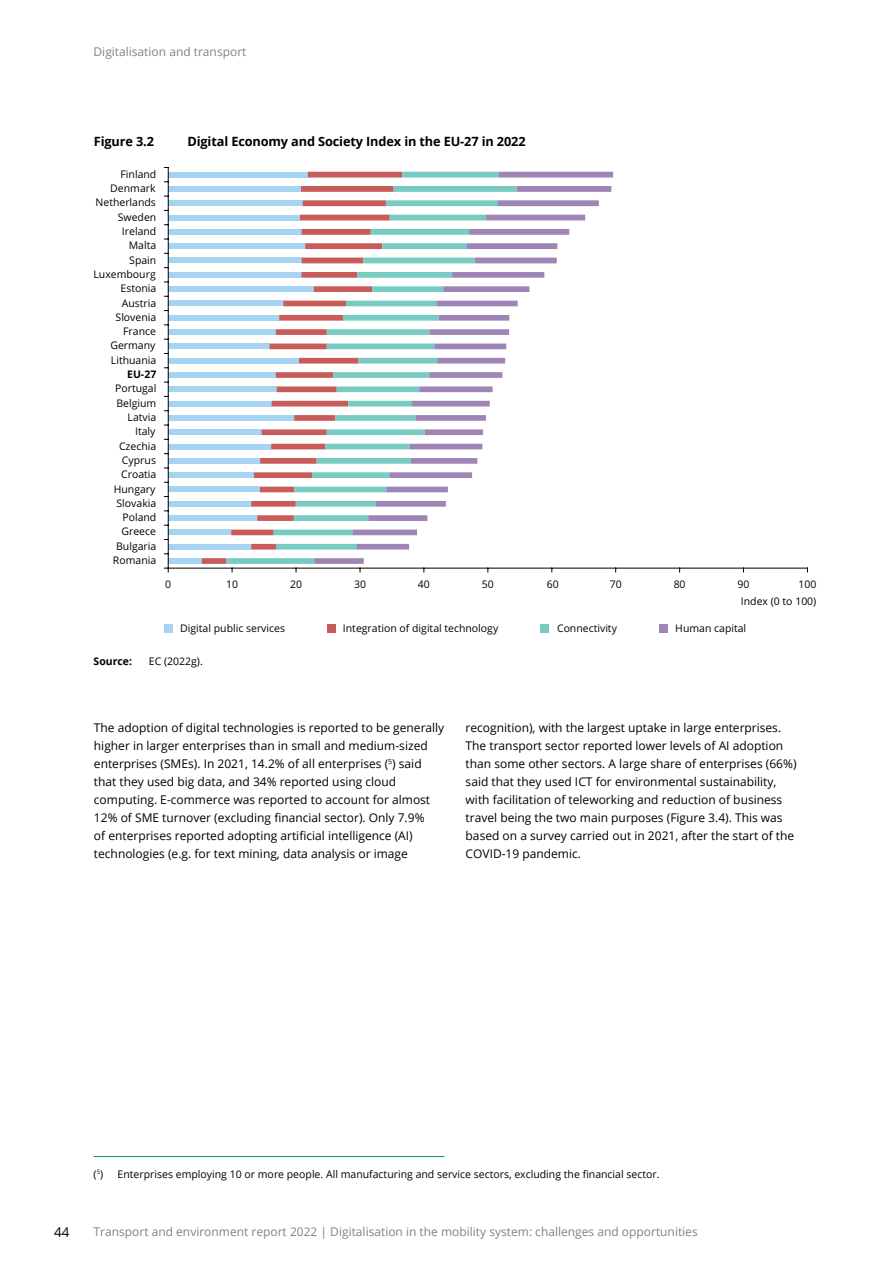
<style>
.page{position:relative;width:893px;height:1263px;background:#fff}
.page>*{position:absolute;margin:0;border:0;box-sizing:border-box;transform-origin:0 0}
.t1{font:13.5px "Open Sans";color:#000}
.t2{font:700 12.75px "Open Sans";letter-spacing:-.01em;color:#000}
.t3{font:12px/18px "Open Sans";color:#000}
.t4{font:12px "Open Sans";color:#808285}
.t5{font:10.5px/16.6px "Open Sans";color:#000;text-align:right}
.t6{font:700 10.5px "Open Sans";color:#000}
</style>
<div class="page">
<div style="left:168px;top:558px;width:34px;height:6px;background:#a5d5f3"></div>
<div style="left:168px;top:544px;width:83px;height:6px;background:#a5d5f3"></div>
<div style="left:168px;top:530px;width:63px;height:5px;background:#a5d5f3"></div>
<div style="left:168px;top:515px;width:89px;height:6px;background:#a5d5f3"></div>
<div style="left:168px;top:501px;width:83px;height:6px;background:#a5d5f3"></div>
<div style="left:168px;top:487px;width:92px;height:5px;background:#a5d5f3"></div>
<div style="left:168px;top:472px;width:86px;height:6px;background:#a5d5f3"></div>
<div style="left:168px;top:458px;width:92px;height:6px;background:#a5d5f3"></div>
<div style="left:168px;top:444px;width:103px;height:5px;background:#a5d5f3"></div>
<div style="left:168px;top:429px;width:94px;height:6px;background:#a5d5f3"></div>
<div style="left:168px;top:415px;width:126px;height:6px;background:#a5d5f3"></div>
<div style="left:168px;top:401px;width:104px;height:5px;background:#a5d5f3"></div>
<div style="left:168px;top:386px;width:109px;height:6px;background:#a5d5f3"></div>
<div style="left:168px;top:372px;width:108px;height:6px;background:#a5d5f3"></div>
<div style="left:168px;top:358px;width:131px;height:6px;background:#a5d5f3"></div>
<div style="left:168px;top:344px;width:101px;height:5px;background:#a5d5f3"></div>
<div style="left:168px;top:329px;width:108px;height:6px;background:#a5d5f3"></div>
<div style="left:168px;top:315px;width:111px;height:6px;background:#a5d5f3"></div>
<div style="left:168px;top:301px;width:115px;height:5px;background:#a5d5f3"></div>
<div style="left:168px;top:286px;width:146px;height:6px;background:#a5d5f3"></div>
<div style="left:168px;top:272px;width:133px;height:6px;background:#a5d5f3"></div>
<div style="left:168px;top:258px;width:134px;height:5px;background:#a5d5f3"></div>
<div style="left:168px;top:243px;width:137px;height:6px;background:#a5d5f3"></div>
<div style="left:168px;top:229px;width:134px;height:6px;background:#a5d5f3"></div>
<div style="left:168px;top:215px;width:132px;height:5px;background:#a5d5f3"></div>
<div style="left:168px;top:200px;width:135px;height:6px;background:#a5d5f3"></div>
<div style="left:168px;top:186px;width:133px;height:6px;background:#a5d5f3"></div>
<div style="left:168px;top:172px;width:140px;height:6px;background:#a5d5f3"></div>
<svg style="left:202px;top:220px;width:24px;height:344px"></svg>
<svg style="left:226px;top:172px;width:88px;height:392px"></svg>
<svg style="left:314px;top:172px;width:299px;height:392px"></svg>
<hr style="left:168px;top:167px;width:1px;height:401px;background:#000">
<hr style="left:168px;top:568px;width:639px;height:1px;background:#000">
<div style="left:164px;top:624px;width:9px;height:9px;background:#a5d5f3"></div>
<div style="left:327px;top:624px;width:8px;height:9px;background:#c75c5a"></div>
<div style="left:541px;top:624px;width:8px;height:9px;background:#77cbc1"></div>
<div style="left:659px;top:624px;width:9px;height:9px;background:#9f84b6"></div>
<hr style="left:94px;top:1156px;width:350px;height:1px;background:#00927c">
<p class="t4" style="left:94px;top:43px;width:154px">Digitalisation and transport</p>
<p class="t2" style="left:94px;top:132px;width:62px">Figure 3.2</p>
<p class="t2" style="left:187px;top:132px;width:340px">Digital Economy and Society Index in the EU-27 in 2022</p>
<p class="t5" style="left:121px;top:165px;width:37px">Finland</p>
<p class="t5" style="left:110px;top:180px;width:47px">Denmark</p>
<p class="t5" style="left:96px;top:194px;width:62px">Netherlands</p>
<p class="t5" style="left:118px;top:208px;width:40px">Sweden</p>
<p class="t5" style="left:122px;top:223px;width:36px">Ireland</p>
<p class="t5" style="left:129px;top:237px;width:29px">Malta</p>
<p class="t5" style="left:129px;top:251px;width:29px">Spain</p>
<p class="t5" style="left:94px;top:265px;width:64px">Luxembourg</p>
<p class="t5" style="left:121px;top:280px;width:37px">Estonia</p>
<p class="t5" style="left:122px;top:294px;width:36px">Austria</p>
<p class="t5" style="left:116px;top:308px;width:42px">Slovenia</p>
<p class="t5" style="left:123px;top:323px;width:34px">France</p>
<p class="t5" style="left:110px;top:337px;width:47px">Germany</p>
<p class="t5" style="left:111px;top:351px;width:47px">Lithuania</p>
<p class="t6" style="left:127px;top:367px;width:31px">EU-27</p>
<p class="t5" style="left:115px;top:380px;width:43px">Portugal</p>
<p class="t5" style="left:116px;top:394px;width:41px">Belgium</p>
<p class="t5" style="left:128px;top:409px;width:30px">Latvia</p>
<p class="t5" style="left:135px;top:423px;width:22px">Italy</p>
<p class="t5" style="left:119px;top:437px;width:39px">Czechia</p>
<p class="t5" style="left:122px;top:451px;width:36px">Cyprus</p>
<p class="t5" style="left:121px;top:466px;width:37px">Croatia</p>
<p class="t5" style="left:114px;top:480px;width:43px">Hungary</p>
<p class="t5" style="left:117px;top:494px;width:41px">Slovakia</p>
<p class="t5" style="left:122px;top:509px;width:35px">Poland</p>
<p class="t5" style="left:122px;top:523px;width:36px">Greece</p>
<p class="t5" style="left:116px;top:537px;width:42px">Bulgaria</p>
<p class="t5" style="left:113px;top:552px;width:45px">Romania</p>
<p class="t5" style="left:165px;top:576px;width:7px">0</p>
<p class="t5" style="left:226px;top:576px;width:13px">10</p>
<p class="t5" style="left:290px;top:576px;width:13px">20</p>
<p class="t5" style="left:354px;top:576px;width:13px">30</p>
<p class="t5" style="left:418px;top:576px;width:13px">40</p>
<p class="t5" style="left:482px;top:576px;width:13px">50</p>
<p class="t5" style="left:547px;top:576px;width:13px">60</p>
<p class="t5" style="left:610px;top:576px;width:13px">70</p>
<p class="t5" style="left:674px;top:576px;width:13px">80</p>
<p class="t5" style="left:737px;top:576px;width:13px">90</p>
<p class="t5" style="left:741px;top:576px;width:77px">100<br>Index (0 to 100)</p>
<p class="t5" style="left:180px;top:619px;width:106px">Digital public services</p>
<p class="t5" style="left:343px;top:619px;width:157px">Integration of digital technology</p>
<p class="t5" style="left:557px;top:619px;width:61px">Connectivity</p>
<p class="t5" style="left:675px;top:619px;width:72px">Human capital</p>
<p class="t6" style="left:94px;top:654px;width:40px">Source:</p>
<p class="t5" style="left:149px;top:653px;width:55px">EC (2022g).</p>
<p class="t3" style="left:94px;top:718px;width:352px">The adoption of digital technologies is reported to be generally higher in larger enterprises than in small and medium‑sized enterprises (SMEs). In 2021, 14.2% of all enterprises (<sup>5</sup>) said that they used big data, and 34% reported using cloud computing. E-commerce was reported to account for almost 12% of SME turnover (excluding financial sector). Only 7.9%<br>of enterprises reported adopting artificial intelligence (AI) technologies (e.g. for text mining, data analysis or image</p>
<p class="t3" style="left:466px;top:718px;width:332px">recognition), with the largest uptake in large enterprises.<br>The transport sector reported lower levels of AI adoption than some other sectors. A large share of enterprises (66%) said that they used ICT for environmental sustainability, with facilitation of teleworking and reduction of business travel being the two main purposes (Figure 3.4). This was based on a survey carried out in 2021, after the start of the COVID-19 pandemic.</p>
<p class="t5" style="left:94px;top:1165px;width:567px">(<sup>5</sup>) Enterprises employing 10 or more people. All manufacturing and service sectors, excluding the financial sector.</p>
<p class="t1" style="left:54px;top:1223px;width:17px">44</p>
<p class="t4" style="left:94px;top:1224px;width:606px">Transport and environment report 2022 | Digitalisation in the mobility system: challenges and opportunities</p>
</div>
